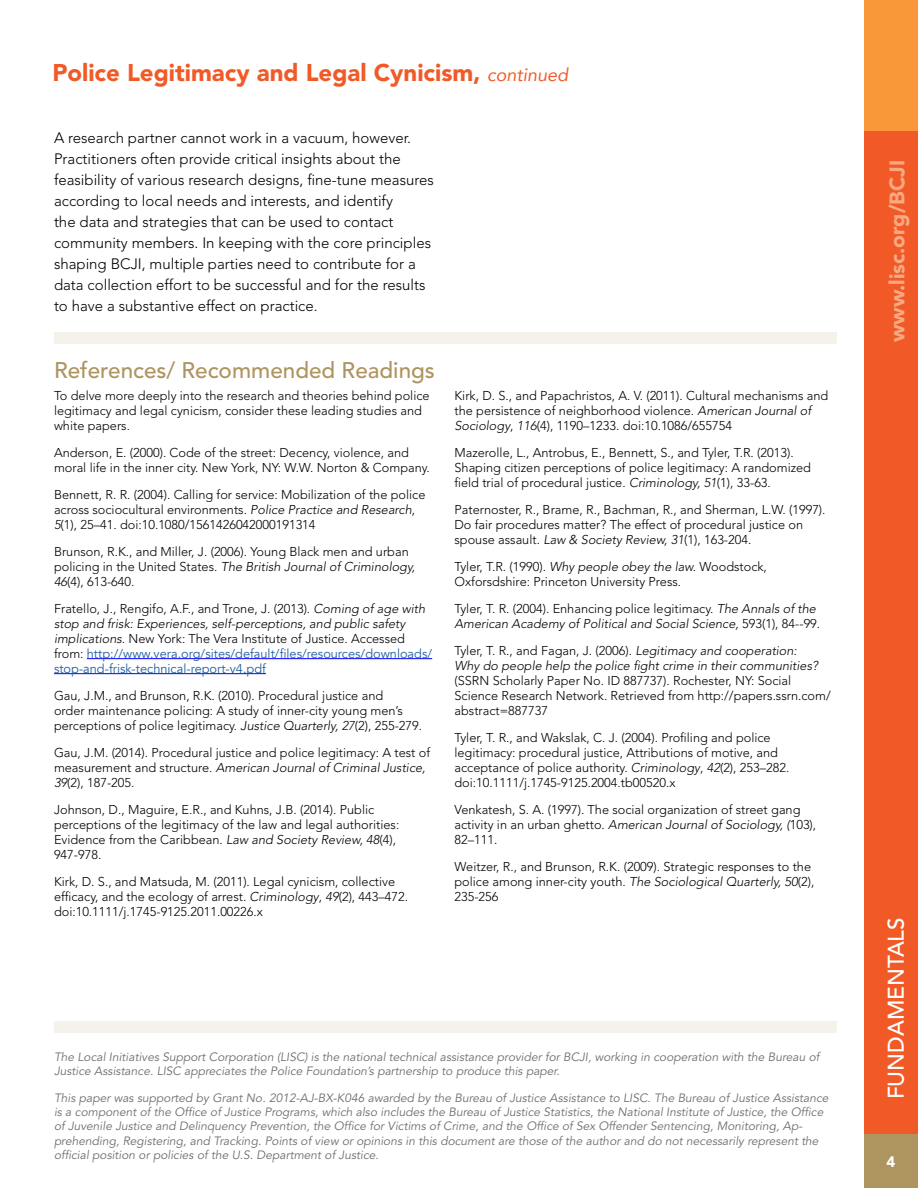
<style>
.page{position:relative;width:918px;height:1188px;background:#fff}
.page>*{position:absolute;margin:0;border:0;box-sizing:border-box;transform-origin:0 0}
.t1{font:900 24px "Avenir";color:#f15a26}
.t2{font:500 22.5px "Avenir";color:#ae945f}
.t3{font:500 22.5px "Avenir";color:#fff}
.t4{font:500 21px "Avenir";color:#f9a982}
.t5{font:300 15px/21px "Avenir";color:#000}
.t6{font:900 15px "Avenir";color:#fff}
.t7{font:300 12.75px/15px "Avenir";color:#000}
.t8{font:12.75px/15px "Avenir";color:#215e9e}
.t9{font:italic 300 12.75px/15px "Avenir";color:#000}
.t10{font:italic 12px/14.4px "Avenir";color:#6d6e71}
.s1{font-weight:400;font-style:italic;font-size:18px}
.s2{font-style:italic}
.s3{font-weight:300;color:#000}
.s4{font-weight:300;font-style:italic;color:#000}
.s5{font-style:normal}
</style>
<div class="page">
<div style="left:54px;top:1022px;width:783px;height:11px;background:#f5f2ec"></div>
<div style="left:864px;top:0;width:54px;height:132px;background:#f89838"></div>
<div style="left:864px;top:132px;width:54px;height:1056px;background:#f15a26"></div>
<div style="left:864px;top:1134px;width:54px;height:54px;background:#ae945f"></div>
<hr style="left:87px;top:658px;width:345px;height:1px;background:#00f">
<hr style="left:54px;top:673px;width:212px;height:1px;background:#00f">
<div style="left:54px;top:333px;width:783px;height:11px;background:#f5f2ec"></div>
<h1 class="t1" style="left:52px;top:58px;width:517px">Police Legitimacy and Legal Cynicism, <span class="s1">continued</span></h1>
<p class="t5" style="left:54px;top:128px;width:381px">A research partner cannot work in a vacuum, however.<br>Practitioners often provide critical insights about the feasibility of various research designs, fine-tune measures according to local needs and interests, and identify<br>the data and strategies that can be used to contact community members. In keeping with the core principles shaping BCJI, multiple parties need to contribute for a data collection effort to be successful and for the results to have a substantive effect on practice.</p>
<h2 class="t2" style="left:54px;top:357px;width:382px">References/ Recommended Readings</h2>
<p class="t7" style="left:54px;top:388px;width:377px">To delve more deeply into the research and theories behind police legitimacy and legal cynicism, consider these leading studies and white papers.</p>
<p class="t7" style="left:54px;top:445px;width:377px">Anderson, E. (2000). Code of the street: Decency, violence, and moral life in the inner city. New York, NY: W.W. Norton &amp; Company.</p>
<p class="t7" style="left:54px;top:487px;width:373px">Bennett, R. R. (2004). Calling for service: Mobilization of the police across sociocultural environments. <span class="s2">Police Practice and Research</span>,<br><span class="s2">5</span>(1), 25–41. doi:10.1080/1561426042000191314</p>
<p class="t7" style="left:54px;top:544px;width:363px">Brunson, R.K., and Miller, J. (2006). Young Black men and urban policing in the United States. <span class="s2">The British Journal of Criminology,<br>46</span>(4), 613-640.</p>
<p class="t8" style="left:54px;top:601px;width:380px"><span class="s3">Fratello, J., Rengifo, A.F., and Trone, J. (2013).</span> <span class="s4">Coming of age with stop and frisk: Experiences, self-perceptions, and public safety implications.</span> <span class="s3">New York: The Vera Institute of Justice. Accessed from:</span> http://www.vera.org/sites/default/files/resources/downloads/ stop-and-frisk-technical-report-v4.pdf</p>
<p class="t7" style="left:54px;top:688px;width:370px">Gau, J.M., and Brunson, R.K. (2010). Procedural justice and<br>order maintenance policing: A study of inner-city young men’s perceptions of police legitimacy. <span class="s2">Justice Quarterly, 27</span>(2), 255-279.</p>
<p class="t7" style="left:54px;top:745px;width:378px">Gau, J.M. (2014). Procedural justice and police legitimacy: A test of measurement and structure. <span class="s2">American Journal of Criminal Justice,<br>39</span>(2), 187-205.</p>
<p class="t7" style="left:54px;top:802px;width:347px">Johnson, D., Maguire, E.R., and Kuhns, J.B. (2014). Public perceptions of the legitimacy of the law and legal authorities:<br>Evidence from the Caribbean. <span class="s2">Law and Society Review, 48</span>(4), 947-978.</p>
<p class="t7" style="left:54px;top:874px;width:356px">Kirk, D. S., and Matsuda, M. (2011). Legal cynicism, collective efficacy, and the ecology of arrest. <span class="s2">Criminology</span>, <span class="s2">49</span>(2), 443–472. doi:10.1111/j.1745-9125.2011.00226.x</p>
<p class="t7" style="left:455px;top:388px;width:375px">Kirk, D. S., and Papachristos, A. V. (2011). Cultural mechanisms and the persistence of neighborhood violence. <span class="s2">American Journal of<br>Sociology</span>, <span class="s2">116</span>(4), 1190–1233. doi:10.1086/655754</p>
<p class="t7" style="left:455px;top:445px;width:358px">Mazerolle, L., Antrobus, E., Bennett, S., and Tyler, T.R. (2013).<br>Shaping citizen perceptions of police legitimacy: A randomized field trial of procedural justice. <span class="s2">Criminology, 51</span>(1), 33-63.</p>
<p class="t7" style="left:455px;top:502px;width:373px">Paternoster, R., Brame, R., Bachman, R., and Sherman, L.W. (1997).<br>Do fair procedures matter? The effect of procedural justice on spouse assault. <span class="s2">Law &amp; Society Review, 31</span>(1), 163-204.</p>
<p class="t7" style="left:455px;top:559px;width:314px">Tyler, T.R. (1990). <span class="s2">Why people obey the law.</span> Woodstock,<br>Oxforsdshire: Princeton University Press.</p>
<p class="t7" style="left:455px;top:601px;width:367px">Tyler, T. R. (2004). Enhancing police legitimacy. <span class="s2">The Annals of the<br>American Academy of Political and Social Science,</span> 593(1), 84--99.</p>
<p class="t9" style="left:455px;top:643px;width:365px"><span class="s5">Tyler, T. R., and Fagan, J. (2006).</span> Legitimacy and cooperation:<br>Why do people help the police fight crime in their communities?</p>
<p class="t7" style="left:455px;top:673px;width:378px">(SSRN Scholarly Paper No. ID 887737). Rochester, NY: Social<br>Science Research Network. Retrieved from http://papers.ssrn.com/ abstract=887737</p>
<p class="t7" style="left:455px;top:730px;width:336px">Tyler, T. R., and Wakslak, C. J. (2004). Profiling and police legitimacy: procedural justice, Attributions of motive, and acceptance of police authority. <span class="s2">Criminology</span>, <span class="s2">42</span>(2), 253–282. doi:10.1111/j.1745-9125.2004.tb00520.x</p>
<p class="t7" style="left:455px;top:802px;width:363px">Venkatesh, S. A. (1997). The social organization of street gang activity in an urban ghetto. <span class="s2">American Journal of Sociology, (</span>103),<br>82–111.</p>
<p class="t7" style="left:455px;top:859px;width:361px">Weitzer, R., and Brunson, R.K. (2009). Strategic responses to the police among inner-city youth. <span class="s2">The Sociological Quarterly, 50</span>(2),<br>235-256</p>
<p class="t10" style="left:54px;top:1050px;width:767px">The Local Initiatives Support Corporation (LISC) is the national technical assistance provider for BCJI, working in cooperation with the Bureau of<br>Justice Assistance. LISC appreciates the Police Foundation’s partnership to produce this paper.</p>
<p class="t10" style="left:54px;top:1091px;width:776px">This paper was supported by Grant No. 2012-AJ-BX-K046 awarded by the Bureau of Justice Assistance to LISC. The Bureau of Justice Assistance is a component of the Office of Justice Programs, which also includes the Bureau of Justice Statistics, the National Institute of Justice, the Office of Juvenile Justice and Delinquency Prevention, the Office for Victims of Crime, and the Office of Sex Offender Sentencing, Monitoring, Ap&shy;prehending, Registering, and Tracking. Points of view or opinions in this document are those of the author and do not necessarily represent the official position or policies of the U.S. Department of Justice.</p>
<h3 class="t4" style="left:885px;top:337px;width:174px;rotate:-90deg">www.lisc.org/BCJI</h3>
<h2 class="t3" style="left:883px;top:1099px;width:184px;rotate:-90deg">FUNDAMENTALS</h2>
<h2 class="t3" style="left:883px;top:1148px;width:110px;rotate:-90deg">TIP SHEET</h2>
<p class="t6" style="left:887px;top:1152px;width:10px">4</p>
</div>
